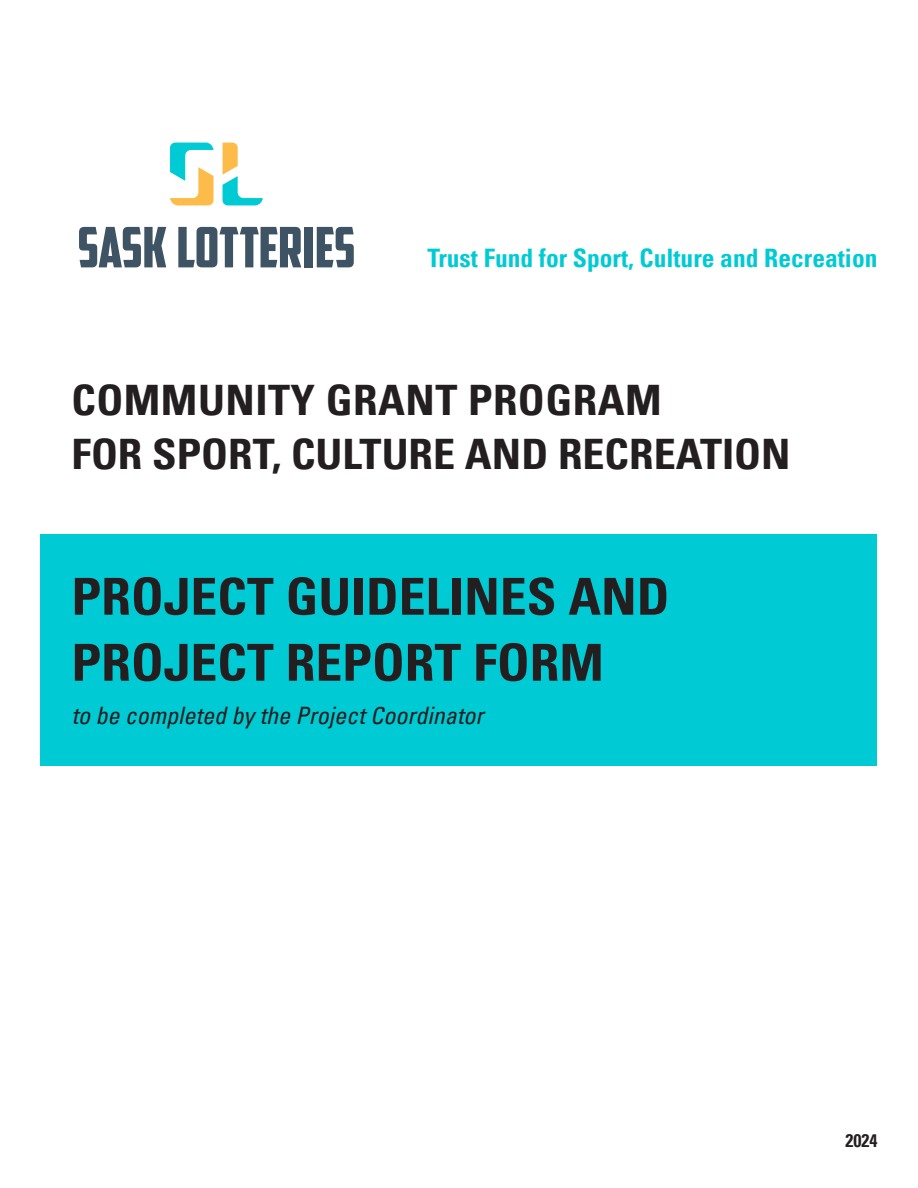
<style>
.page{position:relative;width:918px;height:1188px;background:#fff}
.page>*{position:absolute;margin:0;border:0;box-sizing:border-box;transform-origin:0 0}
.t1{font:700 condensed 51px "Univers LT Pro";color:#231f20;scale:1.05 1}
.t2{font:700 condensed 42px/54px "Univers LT Pro";color:#231f20;scale:1.05 1}
.t3{font:700 condensed 25.5px "Univers LT Pro";color:#00cad4}
.t4{font:italic condensed 24px "Univers LT Pro";color:#231f20}
.t5{font:700 condensed 18px "Univers LT Pro";color:#231f20}
</style>
<div class="page">
<div style="left:40px;top:535px;width:838px;height:231px;background:#00cad4"></div>
<svg style="left:79px;top:227px;width:87px;height:40px"></svg>
<svg style="left:178px;top:227px;width:123px;height:40px"></svg>
<div style="left:305px;top:227px;width:8px;height:40px;background:#3e5364"></div>
<svg style="left:317px;top:227px;width:37px;height:40px"></svg>
<svg style="left:170px;top:143px;width:44px;height:62px"></svg>
<svg style="left:223px;top:143px;width:40px;height:62px"></svg>
<p class="t3" style="left:428px;top:242px;width:451px">Trust Fund for Sport, Culture and Recreation</p>
<p class="t2" style="left:71px;top:372px;width:687px">COMMUNITY GRANT PROGRAM<br>FOR SPORT, CULTURE AND RECREATION</p>
<p class="t1" style="left:71px;top:565px;width:571px">PROJECT GUIDELINES AND</p>
<p class="t1" style="left:71px;top:631px;width:509px">PROJECT REPORT FORM</p>
<p class="t4" style="left:71px;top:700px;width:413px">to be completed by the Project Coordinator</p>
<p class="t5" style="left:846px;top:1130px;width:33px">2024</p>
</div>
